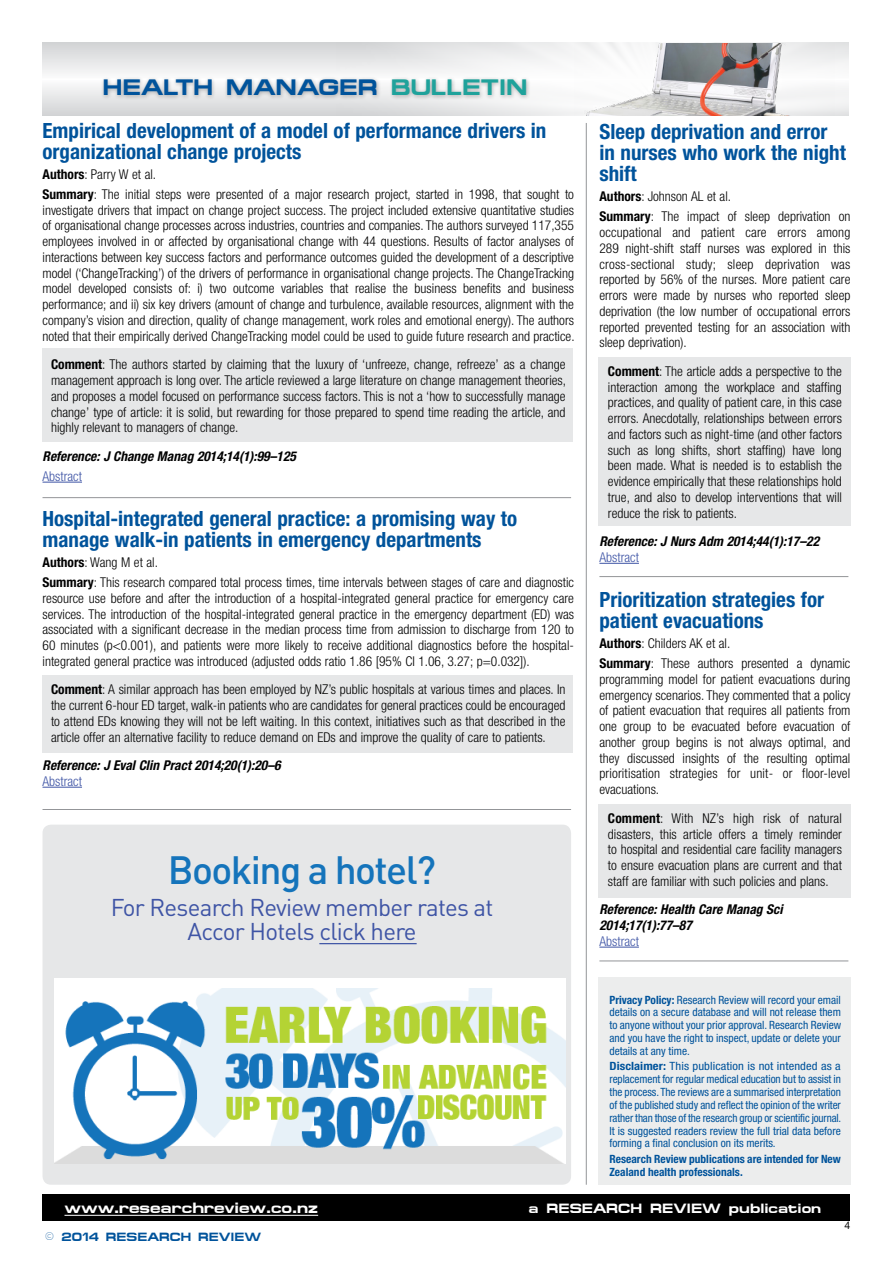
<style>
.page{position:relative;width:893px;height:1263px;background:#fff}
.page>*{position:absolute;margin:0;border:0;box-sizing:border-box;transform-origin:0 0}
.t1{font:500 39px "DIN Pro";letter-spacing:-.04em;color:#1574bb}
.t2{font:24px/24px "DIN";letter-spacing:-.03em;color:#3e54a5;text-align:center}
.t3{font:700 22.5px "Micro Extended";color:#00539b}
.Bold{font:700 condensed 21px/21px "Helvetica Neue LT Pro";color:#00539b}
.t4{font:700 15px "Micro Extended";color:#fff}
.t5{font:300 condensed 13.5px/15.8px "Helvetica Neue LT Pro";color:#000;text-align:justify}
.t6{font:italic 700 condensed 13.5px/15.8px "Helvetica Neue LT Pro";color:#000}
.t7{font:300 condensed 13.5px "Helvetica Neue LT Pro";color:#3e54a5}
.t8{font:700 13.5px "Micro Extended";color:#fff}
.t9{font:700 12px "Micro Extended";color:#00539b}
.t10{font:condensed 11.4px/12.8px "Helvetica Neue LT Pro";color:#00539b;text-align:justify;scale:1.09 1}
.t11{font:condensed 11.4px/12.8px "Helvetica Neue LT Pro";color:#00539b;text-align:justify}
.t12{font:700 condensed 11.4px/12.8px "Helvetica Neue LT Pro";color:#00539b}
.t13{font:10.5px "Helvetica Neue LT Pro";color:#000}
.s1{color:#1fa29b}
.s2{font-weight:700}
.s3{font-size:13.5px}
</style>
<div class="page">
<div style="left:43px;top:349px;width:530px;height:93px;background:#e6e7e8"></div>
<div style="left:43px;top:676px;width:530px;height:77px;background:#e6e7e8"></div>
<div style="left:598px;top:805px;width:252px;height:93px;background:#e6e7e8"></div>
<div style="left:598px;top:357px;width:252px;height:168px;background:#e6e7e8"></div>
<svg style="left:43px;top:43px;width:293px;height:72px"></svg>
<div style="left:101px;top:75px;width:430px;height:26px;background:#000;opacity:.3"></div>
<hr style="left:586px;top:123px;width:1px;height:1062px;background:#939598">
<hr style="left:43px;top:809px;width:528px;height:1px;background:#939598">
<hr style="left:599px;top:960px;width:249px;height:1px;background:#939598">
<hr style="left:599px;top:576px;width:249px;height:1px;background:#939598">
<hr style="left:43px;top:497px;width:528px;height:1px;background:#939598">
<hr style="left:599px;top:563px;width:40px;height:1px;background:#3e54a5">
<hr style="left:599px;top:947px;width:40px;height:1px;background:#3e54a5">
<img style="left:574px;top:43px;width:260px;height:72px">
<hr style="left:43px;top:482px;width:39px;height:1px;background:#3e54a5">
<hr style="left:43px;top:787px;width:39px;height:1px;background:#3e54a5">
<div style="left:43px;top:1194px;width:807px;height:26px;background:#000"></div>
<hr style="left:65px;top:1215px;width:253px;height:1px;background:#fff">
<div style="left:598px;top:978px;width:252px;height:207px;background:#eceded"></div>
<div style="left:43px;top:825px;width:528px;height:360px;background:#e6e7e8;border-radius:9px"></div>
<div style="left:54px;top:978px;width:512px;height:34px;background:#fff"></div>
<img style="left:54px;top:989px;width:512px;height:174px">
<hr style="left:319px;top:943px;width:98px;height:1px;background:#3e54a5">
<p class="t3" style="left:103px;top:74px;width:426px">HEALTH MANAGER <span class="s1">BULLETIN</span></p>
<p class="Bold" style="left:43px;top:120px;width:505px">Empirical development of a model of performance drivers in organizational change projects</p>
<p class="t5" style="left:43px;top:166px;width:115px"><span class="s2">Authors</span>: Parry W et al.</p>
<p class="t5" style="left:43px;top:186px;width:534px"><span class="s2">Summary</span>: The initial steps were presented of a major research project, started in 1998, that sought to investigate drivers that impact on change project success. The project included extensive quantitative studies of organisational change processes across industries, countries and companies. The authors surveyed 117,355 employees involved in or affected by organisational change with 44 questions. Results of factor analyses of interactions between key success factors and performance outcomes guided the development of a descriptive model (‘ChangeTracking’) of the drivers of performance in organisational change projects. The ChangeTracking model developed consists of: i) two outcome variables that realise the business benefits and business performance; and ii) six key drivers (amount of change and turbulence, available resources, alignment with the company’s vision and direction, quality of change management, work roles and emotional energy). The authors noted that their empirically derived ChangeTracking model could be used to guide future research and practice.</p>
<p class="t5" style="left:51px;top:356px;width:517px"><span class="s2">Comment</span>: The authors started by claiming that the luxury of ‘unfreeze, change, refreeze’ as a change management approach is long over. The article reviewed a large literature on change management theories, and proposes a model focused on performance success factors. This is not a ‘how to successfully manage change’ type of article: it is solid, but rewarding for those prepared to spend time reading the article, and highly relevant to managers of change.</p>
<p class="t6" style="left:43px;top:448px;width:255px">Reference: J Change Manag 2014;14(1):99–125</p>
<p class="t7" style="left:43px;top:468px;width:41px">Abstract</p>
<p class="Bold" style="left:43px;top:508px;width:476px">Hospital-integrated general practice: a promising way to manage walk-in patients in emergency departments</p>
<p class="t5" style="left:43px;top:554px;width:117px"><span class="s2">Authors</span>: Wang M et al.</p>
<p class="t5" style="left:43px;top:574px;width:533px"><span class="s2">Summary</span>: This research compared total process times, time intervals between stages of care and diagnostic resource use before and after the introduction of a hospital-integrated general practice for emergency care services. The introduction of the hospital-integrated general practice in the emergency department (ED) was associated with a significant decrease in the median process time from admission to discharge from 120 to 60 minutes (p&lt;0.001), and patients were more likely to receive additional diagnostics before the hospital&shy;integrated general practice was introduced (adjusted odds ratio 1.86 [95% CI 1.06, 3.27; p=0.032]).</p>
<p class="t5" style="left:51px;top:681px;width:516px"><span class="s2">Comment</span>: A similar approach has been employed by NZ’s public hospitals at various times and places. In the current 6-hour ED target, walk-in patients who are candidates for general practices could be encouraged to attend EDs knowing they will not be left waiting. In this context, initiatives such as that described in the article offer an alternative facility to reduce demand on EDs and improve the quality of care to patients.</p>
<p class="t6" style="left:43px;top:757px;width:240px">Reference: J Eval Clin Pract 2014;20(1):20–6</p>
<p class="t7" style="left:43px;top:773px;width:41px">Abstract</p>
<p class="t1" style="left:168px;top:843px;width:270px">Booking a hotel?</p>
<p class="t2" style="left:111px;top:895px;width:384px">For Research Review member rates at<br>Accor Hotels click here</p>
<p class="Bold" style="left:599px;top:121px;width:248px">Sleep deprivation and error in nurses who work the night shift</p>
<p class="t5" style="left:599px;top:189px;width:133px"><span class="s2">Authors</span>: Johnson AL et al.</p>
<p class="t5" style="left:599px;top:209px;width:253px"><span class="s2">Summary</span>: The impact of sleep deprivation on occupational and patient care errors among 289 night-shift staff nurses was explored in this cross-sectional study; sleep deprivation was reported by 56% of the nurses. More patient care errors were made by nurses who reported sleep deprivation (the low number of occupational errors reported prevented testing for an association with sleep deprivation).</p>
<p class="t5" style="left:608px;top:363px;width:236px"><span class="s2">Comment</span>: The article adds a perspective to the interaction among the workplace and staffing practices, and quality of patient care, in this case errors. Anecdotally, relationships between errors and factors such as night-time (and other factors such as long shifts, short staffing) have long been made. What is needed is to establish the evidence empirically that these relationships hold true, and also to develop interventions that will reduce the risk to patients.</p>
<p class="t6" style="left:599px;top:534px;width:221px">Reference: J Nurs Adm 2014;44(1):17–22</p>
<p class="t7" style="left:599px;top:549px;width:41px">Abstract</p>
<p class="Bold" style="left:599px;top:589px;width:226px">Prioritization strategies for patient evacuations</p>
<p class="t5" style="left:599px;top:635px;width:132px"><span class="s2">Authors</span>: Childers AK et al.</p>
<p class="t5" style="left:599px;top:655px;width:253px"><span class="s2">Summary</span>: These authors presented a dynamic programming model for patient evacuations during emergency scenarios. They commented that a policy of patient evacuation that requires all patients from one group to be evacuated before evacuation of another group begins is not always optimal, and they discussed insights of the resulting optimal prioritisation strategies for unit- or floor-level evacuations.</p>
<p class="t5" style="left:608px;top:810px;width:236px"><span class="s2">Comment</span>: With NZ’s high risk of natural disasters, this article offers a timely reminder to hospital and residential care facility managers to ensure evacuation plans are current and that staff are familiar with such policies and plans.</p>
<p class="t6" style="left:599px;top:902px;width:185px">Reference: Health Care Manag Sci<br>2014;17(1):77–87</p>
<p class="t7" style="left:599px;top:933px;width:41px">Abstract</p>
<p class="t11" style="left:609px;top:993px;width:233px"><span class="s2">Privacy Policy:</span> Research Review will record your email details on a secure database and will not release them to anyone without your prior approval. Research Review and you have the right to inspect, update or delete your details at any time.</p>
<p class="t10" style="left:609px;top:1060px;width:214px"><span class="s2">Disclaimer:</span> This publication is not intended as a replacement for regular medical education but to assist in the process. The reviews are a summarised interpretation of the published study and reflect the opinion of the writer rather than those of the research group or scientific journal.<br>It is suggested readers review the full trial data before forming a final conclusion on its merits.</p>
<p class="t12" style="left:609px;top:1152px;width:233px">Research Review publications are intended for New<br>Zealand health professionals.</p>
<p class="t4" style="left:65px;top:1199px;width:255px">www.researchreview.co.nz</p>
<p class="t8" style="left:528px;top:1201px;width:294px">a RESEARCH REVIEW publication</p>
<p class="t9" style="left:45px;top:1230px;width:218px"><span class="s3">©</span> 2014 RESEARCH REVIEW</p>
<p class="t13" style="left:845px;top:1219px;width:7px">4</p>
</div>
